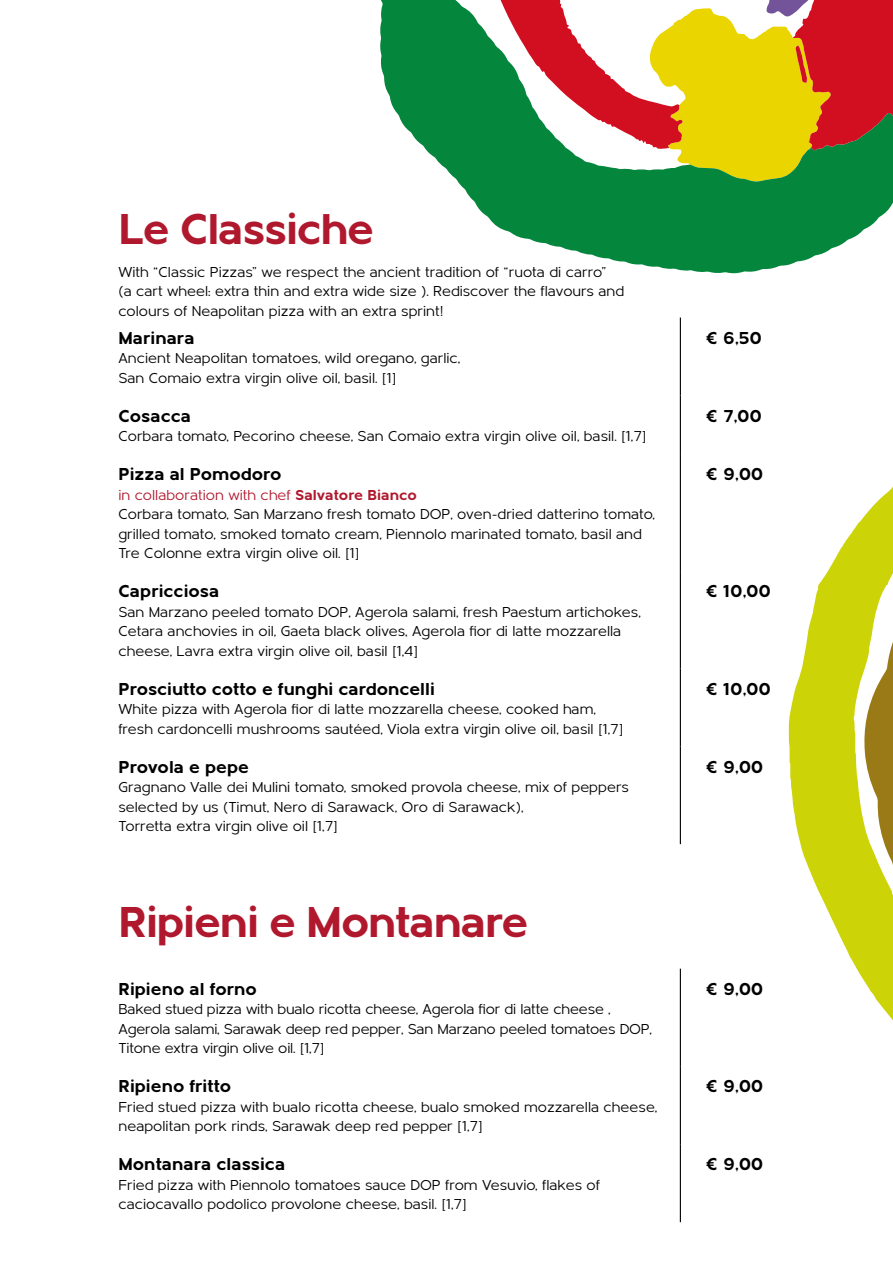
<style>
.page{position:relative;width:893px;height:1263px;background:#fff}
.page>*{position:absolute;margin:0;border:0;box-sizing:border-box;transform-origin:0 0}
.t1{font:700 45px "Metrisch";letter-spacing:-.03em;color:#b0182e}
.t2{font:700 18px "Metrisch";color:#000}
.t3{font:15px/19.5px "Metrisch";color:#000}
.s1{color:#b0182e}
.s2{font-weight:700;color:#b0182e}
</style>
<div class="page">
<svg style="left:789px;top:486px;width:104px;height:535px;fill:#ccd306"></svg>
<svg style="left:380px;top:0;width:513px;height:274px;fill:#04863d"></svg>
<svg style="left:838px;top:0;width:55px;height:150px;background:#b91c24"></svg>
<svg style="left:490px;top:0;width:348px;height:182px"></svg>
<hr style="left:680px;top:969px;width:1px;height:97px;background:#000">
<hr style="left:680px;top:1066px;width:1px;height:78px;background:#000">
<hr style="left:680px;top:1144px;width:1px;height:78px;background:#000">
<hr style="left:680px;top:317px;width:1px;height:79px;background:#000">
<hr style="left:680px;top:396px;width:1px;height:58px;background:#000">
<hr style="left:680px;top:454px;width:1px;height:117px;background:#000">
<hr style="left:680px;top:571px;width:1px;height:98px;background:#000">
<hr style="left:680px;top:669px;width:1px;height:78px;background:#000">
<hr style="left:680px;top:747px;width:1px;height:97px;background:#000">
<h1 class="t1" style="left:118px;top:204px;width:257px">Le Classiche</h1>
<p class="t3" style="left:118px;top:262px;width:507px">With “Classic Pizzas” we respect the ancient tradition of “ruota di carro”<br>(a cart wheel: extra thin and extra wide size ). Rediscover the flavours and colours of Neapolitan pizza with an extra sprint!</p>
<p class="t2" style="left:118px;top:327px;width:78px">Marinara</p>
<p class="t3" style="left:118px;top:349px;width:344px">Ancient Neapolitan tomatoes, wild oregano, garlic,<br>San Comaio extra virgin olive oil, basil. [1]</p>
<p class="t2" style="left:118px;top:405px;width:74px">Cosacca</p>
<p class="t3" style="left:118px;top:427px;width:530px">Corbara tomato, Pecorino cheese, San Comaio extra virgin olive oil, basil. [1,7]</p>
<p class="t2" style="left:118px;top:464px;width:165px">Pizza al Pomodoro</p>
<p class="t3" style="left:118px;top:485px;width:538px"><span class="s1">in collaboration with chef</span> <span class="s2">Salvatore Bianco<br></span>Corbara tomato, San Marzano fresh tomato DOP, oven-dried datterino tomato, grilled tomato, smoked tomato cream, Piennolo marinated tomato, basil and Tre Colonne extra virgin olive oil. [1]</p>
<p class="t2" style="left:118px;top:581px;width:102px">Capricciosa</p>
<p class="t3" style="left:118px;top:602px;width:524px">San Marzano peeled tomato DOP, Agerola salami, fresh Paestum artichokes,<br>Cetara anchovies in oil, Gaeta black olives, Agerola fior di latte mozzarella cheese, Lavra extra virgin olive oil, basil [1,4]</p>
<p class="t2" style="left:118px;top:679px;width:318px">Prosciutto cotto e funghi cardoncelli</p>
<p class="t3" style="left:118px;top:700px;width:507px">White pizza with Agerola fior di latte mozzarella cheese, cooked ham, fresh cardoncelli mushrooms sautéed, Viola extra virgin olive oil, basil [1,7]</p>
<p class="t2" style="left:118px;top:757px;width:132px">Provola e pepe</p>
<p class="t3" style="left:118px;top:778px;width:512px">Gragnano Valle dei Mulini tomato, smoked provola cheese, mix of peppers selected by us (Timut, Nero di Sarawack, Oro di Sarawack),<br>Torretta extra virgin olive oil [1,7]</p>
<h1 class="t1" style="left:118px;top:896px;width:412px">Ripieni e Montanare</h1>
<p class="t2" style="left:118px;top:979px;width:140px">Ripieno al forno</p>
<p class="t3" style="left:118px;top:1000px;width:535px">Baked stued pizza with bualo ricotta cheese, Agerola fior di latte cheese ,<br>Agerola salami, Sarawak deep red pepper, San Marzano peeled tomatoes DOP,<br>Titone extra virgin olive oil. [1,7]</p>
<p class="t2" style="left:118px;top:1076px;width:114px">Ripieno fritto</p>
<p class="t3" style="left:118px;top:1097px;width:540px">Fried stued pizza with bualo ricotta cheese, bualo smoked mozzarella cheese, neapolitan pork rinds, Sarawak deep red pepper [1,7]</p>
<p class="t2" style="left:118px;top:1154px;width:168px">Montanara classica</p>
<p class="t3" style="left:118px;top:1175px;width:483px">Fried pizza with Piennolo tomatoes sauce DOP from Vesuvio, flakes of caciocavallo podolico provolone cheese, basil. [1,7]</p>
<p class="t2" style="left:706px;top:327px;width:58px">€ 6,50</p>
<p class="t2" style="left:706px;top:405px;width:58px">€ 7,00</p>
<p class="t2" style="left:706px;top:464px;width:59px">€ 9,00</p>
<p class="t2" style="left:706px;top:581px;width:67px">€ 10,00</p>
<p class="t2" style="left:706px;top:679px;width:67px">€ 10,00</p>
<p class="t2" style="left:706px;top:757px;width:59px">€ 9,00</p>
<p class="t2" style="left:706px;top:979px;width:59px">€ 9,00</p>
<p class="t2" style="left:706px;top:1076px;width:59px">€ 9,00</p>
<p class="t2" style="left:706px;top:1154px;width:59px">€ 9,00</p>
</div>
